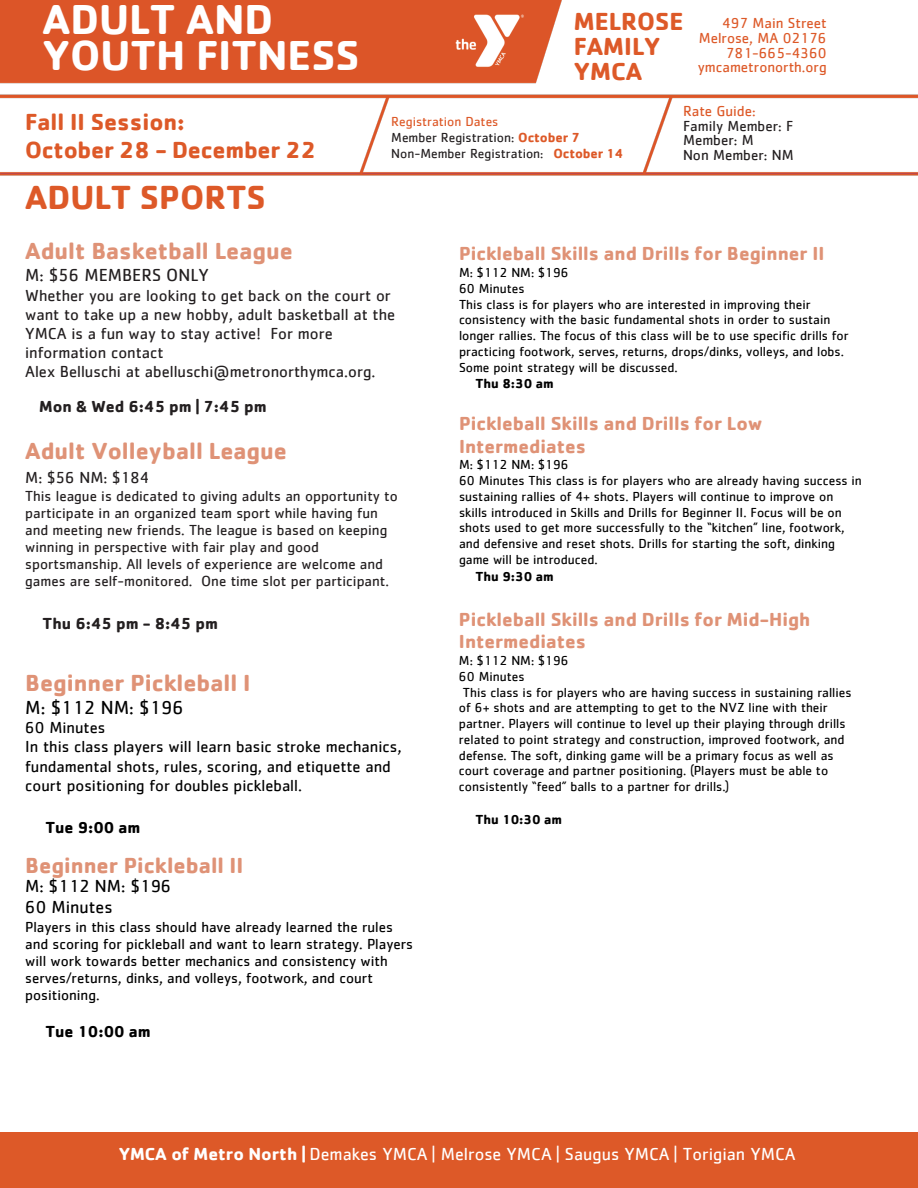
<style>
.page{position:relative;width:918px;height:1188px;background:#fff}
.page>*{position:absolute;margin:0;border:0;box-sizing:border-box;transform-origin:0 0}
.t1{font:700 43.2px/36px "Cachet";color:#fff}
.t2{font:700 34.5px "Cachet";color:#dd5928}
.t3{font:700 25.5px/24.8px "Cachet";color:#dd5928}
.t4{font:700 24px "Cachet";color:#df9276}
.t5{font:700 24px "Cachet";letter-spacing:-.01em;color:#dd5928}
.t6{font:700 22.5px "Cachet";color:#df9276}
.t7{font:700 19.5px/22.5px "Cachet";color:#df9276}
.t8{font:19.5px "Cachet";color:#000}
.t9{font:18px "Cachet";color:#fff}
.t10{font:18px "Cachet";color:#000}
.t11{font:18px "Cachet";color:#231f20}
.t12{font:16.5px/19.2px "Cachet";color:#231f20}
.t13{font:16.5px/19.2px "Cachet";color:#000}
.t14{font:700 16.5px "Cachet";color:#231f20}
.t15{font:700 16.5px "Cachet";color:#000}
.t16{font:15px/16.8px "Cachet";color:#231f20}
.t17{font:15px/16.8px "Cachet";color:#000}
.t18{font:15px "Cachet";color:#dd5928}
.t19{font:13.5px/15.8px "Cachet";color:#000}
.t20{font:13.5px/15.8px "Cachet";color:#231f20}
.t21{font:700 13.5px "Cachet";color:#000}
.t22{font:13.5px "Cachet";color:#dd5928}
.t23{font:700 13.5px "Cachet";letter-spacing:-.01em;color:#dd5928}
.s1{font-weight:700;color:#dd5928}
.s2{font-weight:700}
</style>
<div class="page">
<div style="left:0;top:1132px;width:918px;height:56px;background:#dd5928"></div>
<img style="left:0;top:0;width:918px;height:176px">
<h2 class="t1" style="left:43px;top:0;width:319px">ADULT AND<br>YOUTH FITNESS</h2>
<p class="t5" style="left:25px;top:106px;width:161px">Fall II Session:</p>
<p class="t5" style="left:25px;top:134px;width:293px">October 28 - December 22</p>
<p class="t2" style="left:25px;top:175px;width:242px">ADULT SPORTS</p>
<p class="t3" style="left:574px;top:8px;width:111px">MELROSE<br>FAMILY<br>YMCA</p>
<h1 class="t18" style="left:722px;top:17px;width:106px">497 Main Street</h1>
<h3 class="t18" style="left:699px;top:31px;width:129px">Melrose, MA 02176</h3>
<h4 class="t18" style="left:726px;top:46px;width:103px">781-665-4360</h4>
<h4 class="t18" style="left:698px;top:60px;width:130px">ymcametronorth.org</h4>
<p class="t18" style="left:683px;top:104px;width:74px">Rate Guide:</p>
<p class="t16" style="left:683px;top:118px;width:112px">Family Member: F</p>
<p class="t16" style="left:683px;top:133px;width:72px">Member: M</p>
<p class="t16" style="left:683px;top:147px;width:112px">Non Member: NM</p>
<p class="t22" style="left:391px;top:116px;width:109px">Registration Dates</p>
<p class="t20" style="left:391px;top:130px;width:190px">Member Registration: <span class="s1">October 7<br></span>Non-Member Registration:</p>
<p class="t23" style="left:553px;top:144px;width:71px">October 14</p>
<p class="t4" style="left:25px;top:236px;width:269px">Adult Basketball League</p>
<p class="t11" style="left:25px;top:266px;width:185px">M: $56 MEMBERS ONLY</p>
<p class="t12" style="left:25px;top:287px;width:372px">Whether you are looking to get back on the court or want to take up a new hobby, adult basketball at the YMCA is a fun way to stay active! For more information contact<br>Alex Belluschi at abelluschi@metronorthymca.org.</p>
<p class="t14" style="left:39px;top:395px;width:229px">Mon &amp; Wed 6:45 pm | 7:45 pm</p>
<p class="t4" style="left:25px;top:436px;width:263px">Adult Volleyball League</p>
<p class="t12" style="left:25px;top:469px;width:125px">M: $56 NM: $184</p>
<p class="t16" style="left:25px;top:489px;width:374px">This league is dedicated to giving adults an opportunity to participate in an organized team sport while having fun and meeting new friends. The league is based on keeping winning in perspective with fair play and good sportsmanship. All levels of experience are welcome and games are self-monitored. One time slot per participant.</p>
<p class="t14" style="left:43px;top:613px;width:177px">Thu 6:45 pm - 8:45 pm</p>
<p class="t4" style="left:25px;top:667px;width:227px">Beginner Pickleball I</p>
<p class="t8" style="left:25px;top:699px;width:160px">M: $112 NM: $196</p>
<p class="t13" style="left:25px;top:719px;width:378px">60 Minutes<br>In this class players will learn basic stroke mechanics, fundamental shots, rules, scoring, and etiquette and court positioning for doubles pickleball.</p>
<h6 class="t15" style="left:45px;top:817px;width:97px">Tue 9:00 am</h6>
<h5 class="t6" style="left:25px;top:851px;width:220px">Beginner Pickleball II</h5>
<h4 class="t10" style="left:25px;top:878px;width:148px">M: $112 NM: $196</h4>
<p class="t10" style="left:25px;top:899px;width:89px">60 Minutes</p>
<p class="t17" style="left:25px;top:920px;width:389px">Players in this class should have already learned the rules and scoring for pickleball and want to learn strategy. Players will work towards better mechanics and consistency with serves/returns, dinks, and volleys, footwork, and court positioning.</p>
<p class="t15" style="left:45px;top:1021px;width:107px">Tue 10:00 am</p>
<p class="t7" style="left:459px;top:242px;width:367px">Pickleball Skills and Drills for Beginner II</p>
<p class="t19" style="left:459px;top:265px;width:111px">M: $112 NM: $196</p>
<h5 class="t19" style="left:459px;top:281px;width:67px">60 Minutes</h5>
<h5 class="t19" style="left:459px;top:297px;width:391px">This class is for players who are interested in improving their consistency with the basic fundamental shots in order to sustain longer rallies. The focus of this class will be to use specific drills for practicing footwork, serves, returns, drops/dinks, volleys, and lobs.<br>Some point strategy will be discussed.</h5>
<h6 class="t21" style="left:476px;top:375px;width:80px">Thu 8:30 am</h6>
<p class="t7" style="left:459px;top:411px;width:305px">Pickleball Skills and Drills for Low<br>Intermediates</p>
<p class="t19" style="left:459px;top:458px;width:111px">M: $112 NM: $196</p>
<p class="t19" style="left:459px;top:473px;width:404px">60 Minutes This class is for players who are already having success in sustaining rallies of 4+ shots. Players will continue to improve on skills introduced in Skills and Drills for Beginner II. Focus will be on shots used to get more successfully to the “kitchen” line, footwork, and defensive and reset shots. Drills for starting the soft, dinking game will be introduced.</p>
<p class="t21" style="left:476px;top:567px;width:80px">Thu 9:30 am</p>
<h5 class="t7" style="left:459px;top:607px;width:353px">Pickleball Skills and Drills for Mid-High<br>Intermediates</h5>
<h6 class="t19" style="left:459px;top:653px;width:111px">M: $112 NM: $196</h6>
<h5 class="t19" style="left:459px;top:669px;width:67px">60 Minutes</h5>
<p class="t19" style="left:459px;top:685px;width:394px">This class is for players who are having success in sustaining rallies of 6+ shots and are attempting to get to the NVZ line with their partner. Players will continue to level up their playing through drills related to point strategy and construction, improved footwork, and defense. The soft, dinking game will be a primary focus as well as court coverage and partner positioning. (Players must be able to consistently “feed” balls to a partner for drills.)</p>
<p class="t21" style="left:476px;top:810px;width:88px">Thu 10:30 am</p>
<h4 class="t9" style="left:119px;top:1146px;width:679px"><span class="s2">YMCA of Metro North |</span> Demakes YMCA | Melrose YMCA | Saugus YMCA | Torigian YMCA</h4>
</div>
